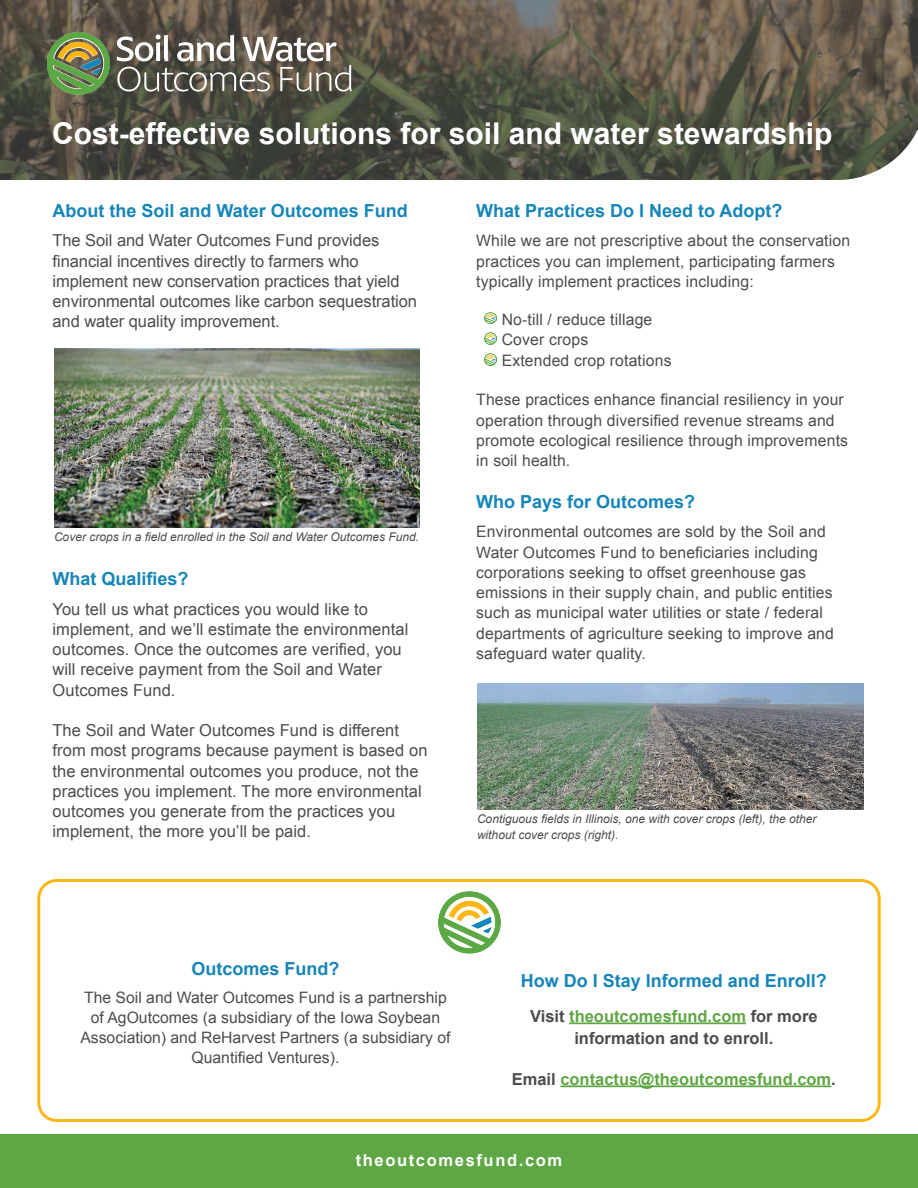
<style>
.page{position:relative;width:918px;height:1188px;background:#fff}
.page>*{position:absolute;margin:0;border:0;box-sizing:border-box;transform-origin:0 0}
.t1{font:700 30px "Arial";color:#fff}
.t2{font:700 18px "Arial";color:#1685b8}
.t3{font:16.5px/20.2px "Arial";letter-spacing:.005em;color:#4b4c4d}
.t4{font:700 16.5px/22.5px "Arial";color:#4b4c4d;text-align:center}
.t5{font:700 16.5px "Arial";color:#5fa744}
.t6{font:700 16.5px "Arial";letter-spacing:.1em;color:#fff}
.t7{font:15.75px/20.2px "Arial";letter-spacing:.01em;color:#4b4c4d}
.t8{font:italic 12px/16.5px "Arial";color:#4b4c4d}
.s1{color:#5fa744}
.s2{color:#4b4c4d}
</style>
<div class="page">
<svg style="left:0;top:0;width:918px;height:180px;background:#585547"></svg>
<svg style="left:484px;top:312px;width:12px;height:12px"></svg>
<svg style="left:484px;top:332px;width:12px;height:12px"></svg>
<svg style="left:484px;top:354px;width:12px;height:11px"></svg>
<div style="left:37px;top:879px;width:844px;height:243px;border:3px solid #fcb616;border-radius:18px"></div>
<hr style="left:569px;top:1022px;width:177px;height:2px;background:#5fa744">
<hr style="left:560px;top:1085px;width:271px;height:2px;background:#5fa744">
<img style="left:438px;top:891px;width:63px;height:62px">
<svg style="left:117px;top:34px;width:235px;height:58px"></svg>
<img style="left:47px;top:32px;width:63px;height:63px">
<div style="left:0;top:1134px;width:918px;height:54px;background:#5fa744"></div>
<img style="left:477px;top:684px;width:387px;height:126px">
<img style="left:54px;top:349px;width:365px;height:178px">
<h1 class="t1" style="left:52px;top:114px;width:782px">Cost-effective solutions for soil and water stewardship</h1>
<p class="t2" style="left:52px;top:199px;width:357px">About the Soil and Water Outcomes Fund</p>
<p class="t3" style="left:52px;top:231px;width:366px">The Soil and Water Outcomes Fund provides financial incentives directly to farmers who implement new conservation practices that yield environmental outcomes like carbon sequestration and water quality improvement.</p>
<p class="t8" style="left:54px;top:529px;width:367px">Cover crops in a field enrolled in the Soil and Water Outcomes Fund.</p>
<p class="t2" style="left:52px;top:567px;width:138px">What Qualifies?</p>
<p class="t3" style="left:52px;top:599px;width:357px">You tell us what practices you would like to implement, and we’ll estimate the environmental outcomes. Once the outcomes are verified, you will receive payment from the Soil and Water Outcomes Fund.</p>
<p class="t3" style="left:52px;top:720px;width:377px">The Soil and Water Outcomes Fund is different from most programs because payment is based on the environmental outcomes you produce, not the practices you implement. The more environmental outcomes you generate from the practices you implement, the more you’ll be paid.</p>
<p class="t2" style="left:476px;top:199px;width:308px">What Practices Do I Need to Adopt?</p>
<p class="t7" style="left:476px;top:231px;width:375px">While we are not prescriptive about the conservation practices you can implement, participating farmers typically implement practices including:</p>
<p class="t7" style="left:502px;top:310px;width:171px">No-till / reduce tillage<br>Cover crops<br>Extended crop rotations</p>
<p class="t7" style="left:476px;top:390px;width:373px">These practices enhance financial resiliency in your operation through diversified revenue streams and promote ecological resilience through improvements in soil health.</p>
<p class="t2" style="left:476px;top:490px;width:221px">Who Pays for Outcomes?</p>
<p class="t7" style="left:476px;top:522px;width:359px">Environmental outcomes are sold by the Soil and Water Outcomes Fund to beneficiaries including corporations seeking to offset greenhouse gas emissions in their supply chain, and public entities such as municipal water utilities or state / federal departments of agriculture seeking to improve and safeguard water quality.</p>
<p class="t8" style="left:477px;top:811px;width:341px">Contiguous fields in Illinois, one with cover crops (left), the other without cover crops (right).</p>
<p class="t2" style="left:192px;top:957px;width:150px">Outcomes Fund?</p>
<p class="t7" style="left:80px;top:987px;width:372px;text-align:center">The Soil and Water Outcomes Fund is a partnership of AgOutcomes (a subsidiary of the Iowa Soybean Association) and ReHarvest Partners (a subsidiary of Quantified Ventures).</p>
<p class="t2" style="left:521px;top:969px;width:308px">How Do I Stay Informed and Enroll?</p>
<p class="t4" style="left:530px;top:1005px;width:289px">Visit <span class="s1">theoutcomesfund.com</span> for more information and to enroll.</p>
<p class="t5" style="left:512px;top:1068px;width:326px"><span class="s2">Email</span> contactus@theoutcomesfund.com<span class="s2">.</span></p>
<p class="t6" style="left:356px;top:1149px;width:208px">theoutcomesfund.com</p>
</div>
